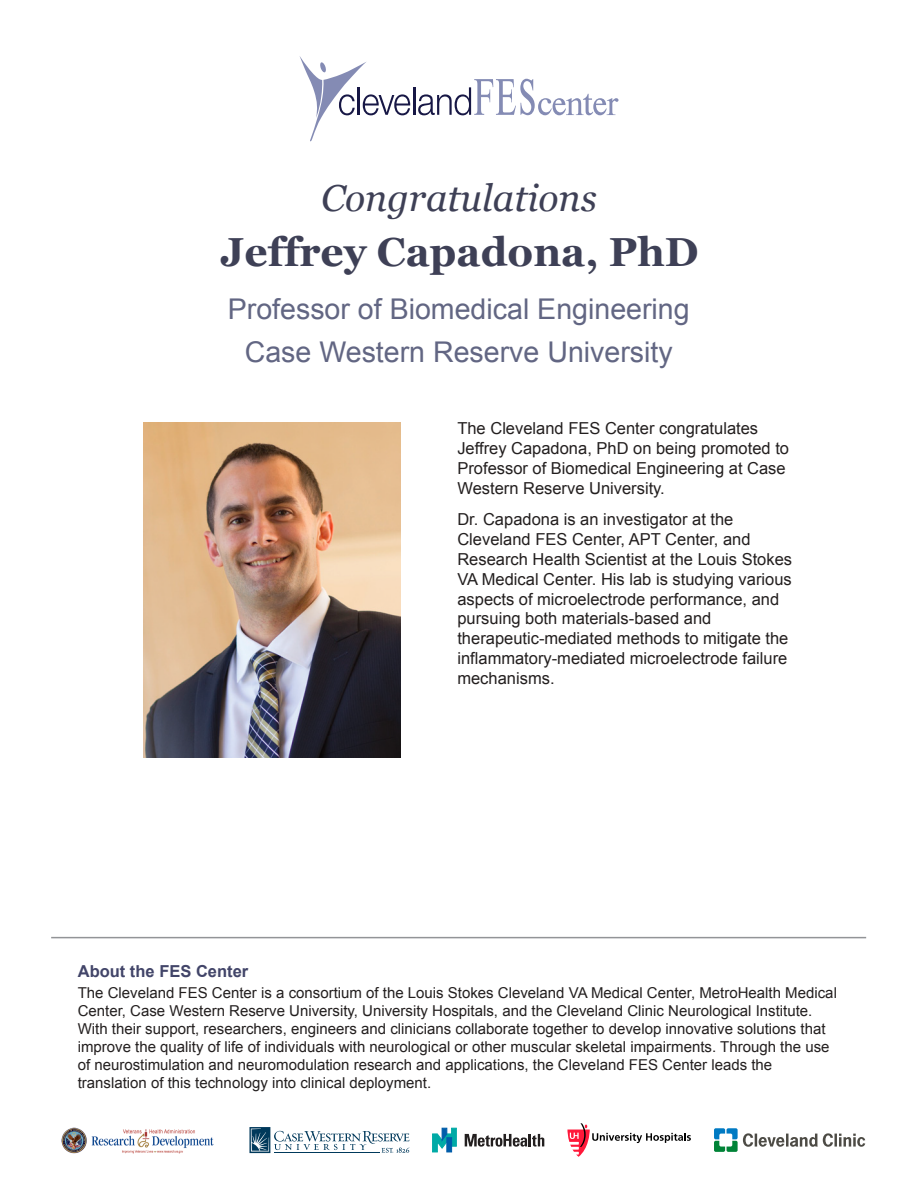
<style>
.page{position:relative;width:918px;height:1188px;background:#fff}
.page>*{position:absolute;margin:0;border:0;box-sizing:border-box;transform-origin:0 0}
.t1{font:700 40.5px "Georgia";color:#3e4056}
.t2{font:italic 37.5px "Georgia";color:#3e4056}
.t3{font:28.5px/43.3px "Arial";color:#626683;text-align:center}
.t4{font:16.5px/19.8px "Arial";color:#231f1f}
.t5{font:700 16.5px "Arial";color:#424569}
.t6{font:15px/18px "Arial";color:#231f1f}
</style>
<div class="page">
<hr style="left:413px;top:87px;width:2px;height:28px;background:#171745">
<svg style="left:418px;top:79px;width:201px;height:36px"></svg>
<svg style="left:299px;top:56px;width:111px;height:85px"></svg>
<hr style="left:51px;top:937px;width:815px;height:1px;background:#929497">
<svg style="left:249px;top:1127px;width:160px;height:26px"></svg>
<svg style="left:433px;top:1128px;width:23px;height:24px"></svg>
<div style="left:447px;top:1138px;width:5px;height:14px;background:#005daa"></div>
<svg style="left:465px;top:1134px;width:79px;height:13px"></svg>
<svg style="left:567px;top:1123px;width:124px;height:34px"></svg>
<svg style="left:714px;top:1128px;width:151px;height:24px"></svg>
<img style="left:61px;top:1127px;width:153px;height:27px">
<img style="left:144px;top:422px;width:257px;height:336px">
<h2 class="t2" style="left:321px;top:171px;width:277px">Congratulations</h2>
<h1 class="t1" style="left:220px;top:221px;width:480px">Jeffrey Capadona, PhD</h1>
<h3 class="t3" style="left:228px;top:288px;width:463px">Professor of Biomedical Engineering<br>Case Western Reserve University</h3>
<p class="t4" style="left:457px;top:419px;width:333px">The Cleveland FES Center congratulates Jeffrey Capadona, PhD on being promoted to Professor of Biomedical Engineering at Case Western Reserve University.</p>
<p class="t4" style="left:457px;top:510px;width:336px">Dr. Capadona is an investigator at the Cleveland FES Center, APT Center, and Research Health Scientist at the Louis Stokes VA Medical Center. His lab is studying various aspects of microelectrode performance, and pursuing both materials-based and therapeutic-mediated methods to mitigate the inflammatory-mediated microelectrode failure mechanisms.</p>
<p class="t5" style="left:78px;top:961px;width:172px">About the FES Center</p>
<p class="t6" style="left:78px;top:984px;width:761px">The Cleveland FES Center is a consortium of the Louis Stokes Cleveland VA Medical Center, MetroHealth Medical Center, Case Western Reserve University, University Hospitals, and the Cleveland Clinic Neurological Institute.<br>With their support, researchers, engineers and clinicians collaborate together to develop innovative solutions that improve the quality of life of individuals with neurological or other muscular skeletal impairments. Through the use of neurostimulation and neuromodulation research and applications, the Cleveland FES Center leads the translation of this technology into clinical deployment.</p>
</div>
